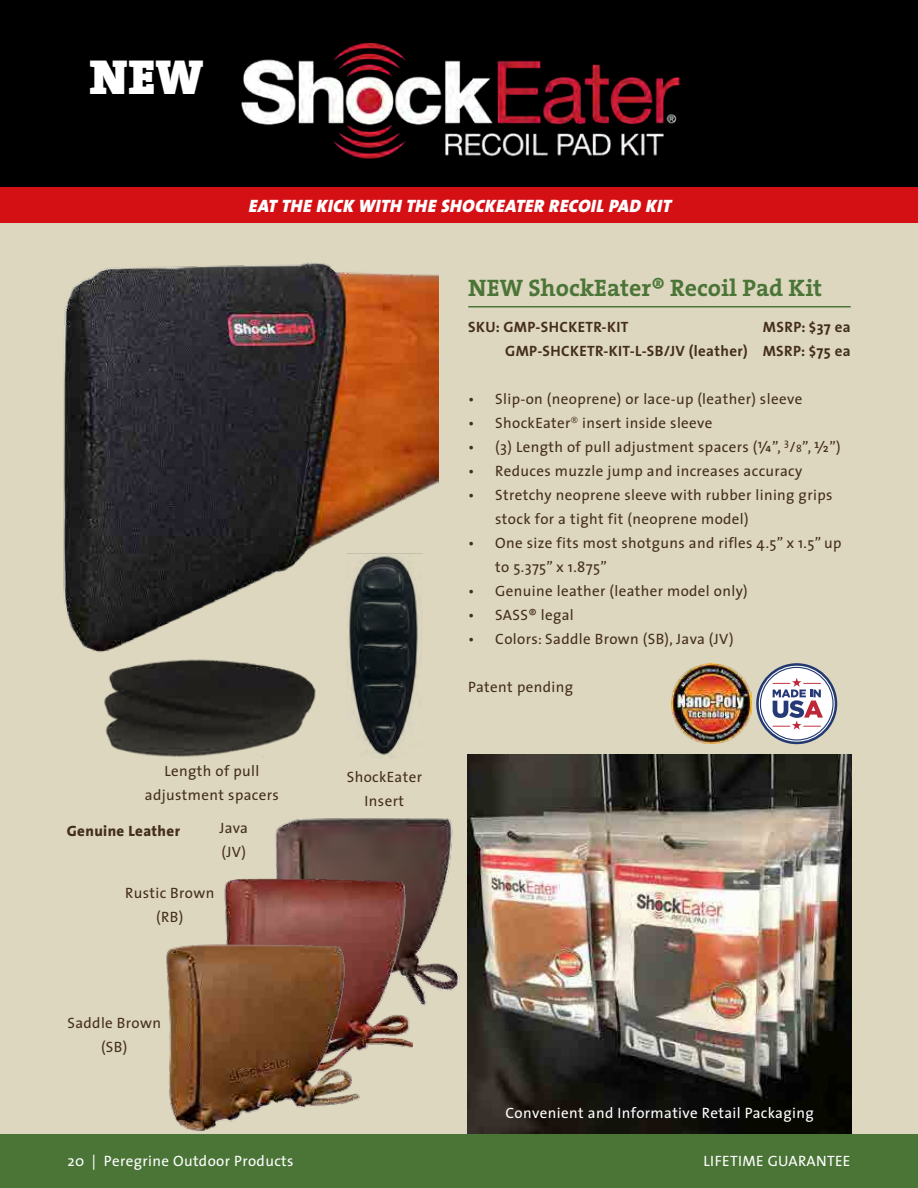
<style>
.page{position:relative;width:918px;height:1188px;background:#ddd7c0}
.page>*{position:absolute;margin:0;border:0;box-sizing:border-box;transform-origin:0 0}
.t1{font:900 49.5px "The Serif";color:#fff}
.t2{font:700 24px "The Serif";color:#4b7537}
.t3{font:italic 900 18px "The Sans";letter-spacing:.025em;color:#fff}
.t4{font:15px/24px "The Sans";letter-spacing:.025em;color:#442e1c;text-align:center}
.t5{font:15px "The Sans";letter-spacing:.025em;color:#fff}
.t6{font:700 15px/24px "The Sans";letter-spacing:.025em;color:#442e1c;text-align:right}
.t7{font:800 15px "The Sans";letter-spacing:.025em;color:#442e1c}
.s1{font-size:10.5px}
.s2{font-family:"The Serif"}
</style>
<div class="page">
<div style="left:0;top:0;width:918px;height:221px;background:#000"></div>
<div style="left:0;top:188px;width:918px;height:35px;background:#d41015"></div>
<hr style="left:468px;top:306px;width:383px;height:2px;background:#4b7537">
<img style="left:63px;top:262px;width:376px;height:391px">
<img style="left:468px;top:755px;width:383px;height:379px">
<img style="left:104px;top:659px;width:212px;height:98px">
<img style="left:671px;top:664px;width:81px;height:80px">
<img style="left:241px;top:42px;width:440px;height:117px">
<svg style="left:756px;top:663px;width:81px;height:81px"></svg>
<div style="left:760px;top:667px;width:74px;height:74px;border:1px solid #223971;border-radius:50%"></div>
<img style="left:347px;top:551px;width:75px;height:207px">
<img style="left:275px;top:803px;width:194px;height:212px">
<img style="left:224px;top:867px;width:189px;height:182px">
<img style="left:166px;top:931px;width:198px;height:201px">
<div style="left:0;top:1134px;width:918px;height:54px;background:#4b7537"></div>
<h1 class="t1" style="left:89px;top:35px;width:116px">NEW</h1>
<p class="t3" style="left:249px;top:190px;width:424px">EAT THE KICK WITH THE SHOCKEATER RECOIL PAD KIT</p>
<h2 class="t2" style="left:468px;top:267px;width:355px">NEW ShockEater® Recoil Pad Kit</h2>
<p class="t6" style="left:468px;top:314px;width:162px">SKU: GMP-SHCKETR-KIT</p>
<p class="t6" style="left:505px;top:314px;width:347px">MSRP: $37 ea<br>GMP-SHCKETR-KIT-L-SB/JV (leather) MSRP: $75 ea</p>
<p class="t4" style="left:468px;top:386px;width:336px">• Slip-on (neoprene) or lace-up (leather) sleeve</p>
<p class="t4" style="left:468px;top:410px;width:246px">• ShockEater<sup>®</sup> insert inside sleeve</p>
<p class="t4" style="left:468px;top:434px;width:374px">• (3) Length of pull adjustment spacers (¼”, <sup>3</sup>/<span class="s1">8</span>”, <span class="s2">½</span>”)</p>
<p class="t4" style="left:468px;top:458px;width:336px">• Reduces muzzle jump and increases accuracy</p>
<p class="t4" style="left:495px;top:482px;width:339px;text-align:left;text-indent:-27px">• Stretchy neoprene sleeve with rubber lining grips stock for a tight fit (neoprene model)</p>
<p class="t4" style="left:495px;top:530px;width:348px;text-align:left;text-indent:-27px">• One size fits most shotguns and rifles 4.5” x 1.5” up to 5.375” x 1.875”</p>
<p class="t4" style="left:468px;top:578px;width:281px">• Genuine leather (leather model only)</p>
<p class="t4" style="left:468px;top:602px;width:107px">• SASS® legal</p>
<p class="t4" style="left:468px;top:626px;width:267px">• Colors: Saddle Brown (SB), Java (JV)</p>
<p class="t4" style="left:468px;top:674px;width:106px">Patent pending</p>
<p class="t4" style="left:145px;top:759px;width:135px">Length of pull adjustment spacers</p>
<p class="t7" style="left:67px;top:818px;width:115px">Genuine Leather</p>
<p class="t4" style="left:219px;top:816px;width:30px;text-align:left">Java (JV)</p>
<p class="t4" style="left:125px;top:881px;width:91px">Rustic Brown (RB)</p>
<p class="t4" style="left:67px;top:1010px;width:95px">Saddle Brown (SB)</p>
<p class="t4" style="left:347px;top:764px;width:77px">ShockEater<br>Insert</p>
<p class="t5" style="left:505px;top:1100px;width:310px">Convenient and Informative Retail Packaging</p>
<p class="t5" style="left:68px;top:1148px;width:228px">20 | Peregrine Outdoor Products</p>
<p class="t5" style="left:704px;top:1148px;width:148px">LIFETIME GUARANTEE</p>
</div>
